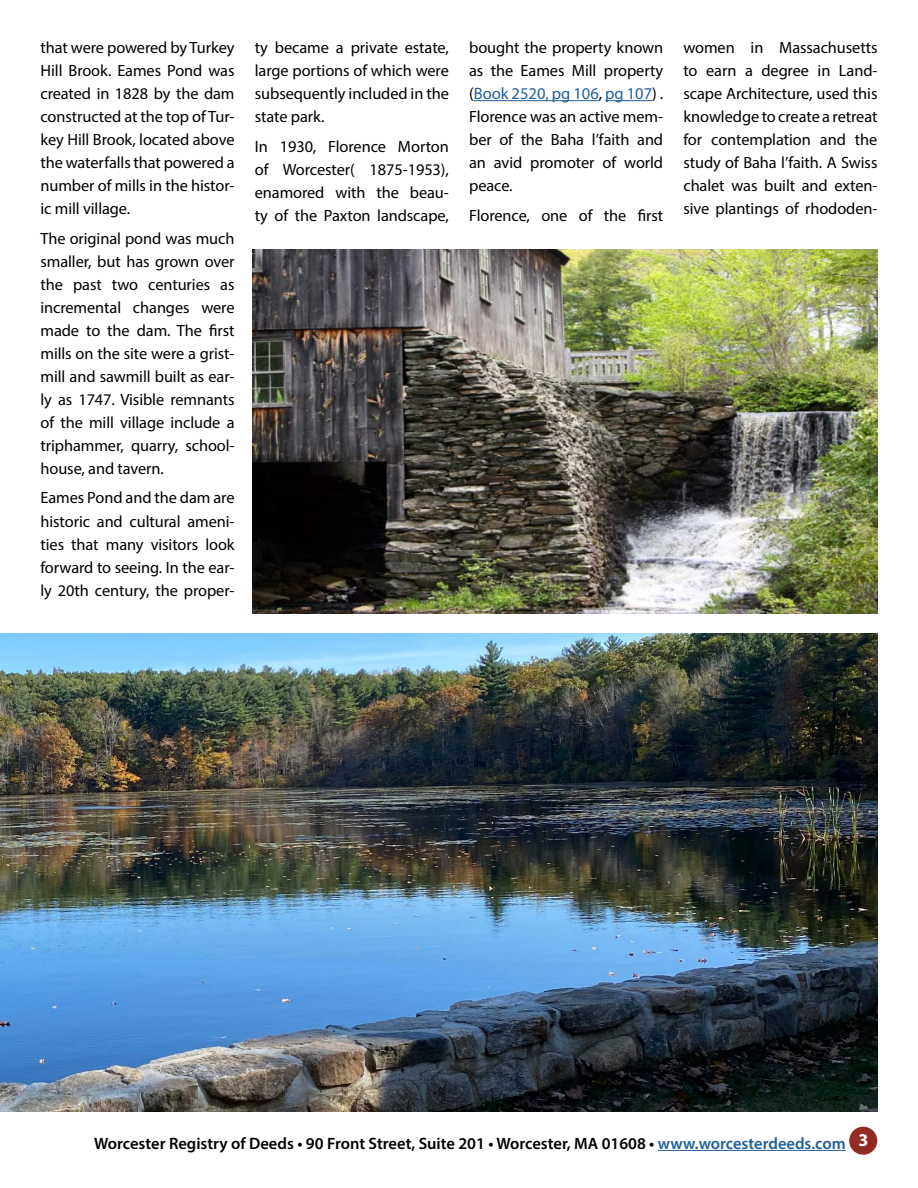
<style>
.page{position:relative;width:918px;height:1188px;background:#fff}
.page>*{position:absolute;margin:0;border:0;box-sizing:border-box;transform-origin:0 0}
.t1{font:700 18px "Myriad Pro";color:#fff}
.t2{font:600 16.5px "Myriad Pro";color:#000}
.Text{font:16.5px "Myriad Pro";color:#215e9e}
.Text-2{font:16.35px/23px "Myriad Pro";letter-spacing:-.005em;color:#000;text-align:justify}
.s1{color:#000}
.s2{color:#215e9e}
</style>
<div class="page">
<hr style="left:658px;top:1150px;width:188px;height:1px;background:#215e9e">
<div style="left:849px;top:1127px;width:28px;height:28px;background:#922c23;border-radius:50%"></div>
<img style="left:0;top:633px;width:878px;height:479px">
<img style="left:253px;top:249px;width:625px;height:365px">
<hr style="left:474px;top:100px;width:125px;height:1px;background:#215e9e">
<hr style="left:605px;top:100px;width:47px;height:1px;background:#215e9e">
<p class="Text-2" style="left:40px;top:36px;width:196px">that were powered by Turkey Hill Brook. Eames Pond was created in 1828 by the dam constructed at the top of Tur&shy;key Hill Brook, located above the waterfalls that powered a number of mills in the histor&shy;ic mill village.</p>
<p class="Text-2" style="left:40px;top:226px;width:196px">The original pond was much smaller, but has grown over the past two centuries as incremental changes were made to the dam. The first mills on the site were a grist&shy;mill and sawmill built as ear&shy;ly as 1747. Visible remnants of the mill village include a triphammer, quarry, school&shy;house, and tavern.</p>
<p class="Text-2" style="left:40px;top:486px;width:196px">Eames Pond and the dam are historic and cultural ameni&shy;ties that many visitors look forward to seeing. In the ear&shy;ly 20th century, the proper-</p>
<p class="Text-2" style="left:255px;top:36px;width:196px">ty became a private estate, large portions of which were subsequently included in the state park.</p>
<p class="Text-2" style="left:255px;top:134px;width:196px">In 1930, Florence Morton of Worcester( 1875-1953), enamored with the beau&shy;ty of the Paxton landscape,</p>
<p class="Text-2" style="left:469px;top:36px;width:196px">bought the property known as the Eames Mill property</p>
<p class="Text" style="left:469px;top:83px;width:196px"><span class="s1">(</span>Book 2520, pg 106<span class="s1">,</span> pg 107<span class="s1">) .</span></p>
<p class="Text-2" style="left:469px;top:105px;width:196px">Florence was an active mem&shy;ber of the Baha l’faith and an avid promoter of world peace.</p>
<p class="Text-2" style="left:469px;top:204px;width:196px">Florence, one of the first</p>
<p class="Text-2" style="left:683px;top:36px;width:196px">women in Massachusetts to earn a degree in Land&shy;scape Architecture, used this knowledge to create a retreat for contemplation and the study of Baha l’faith. A Swiss chalet was built and exten&shy;sive plantings of rhododen-</p>
<p class="t2" style="left:94px;top:1133px;width:753px">Worcester Registry of Deeds • 90 Front Street, Suite 201 • Worcester, MA 01608 • <span class="s2">www.worcesterdeeds.com</span></p>
<p class="t1" style="left:858px;top:1128px;width:11px">3</p>
</div>
